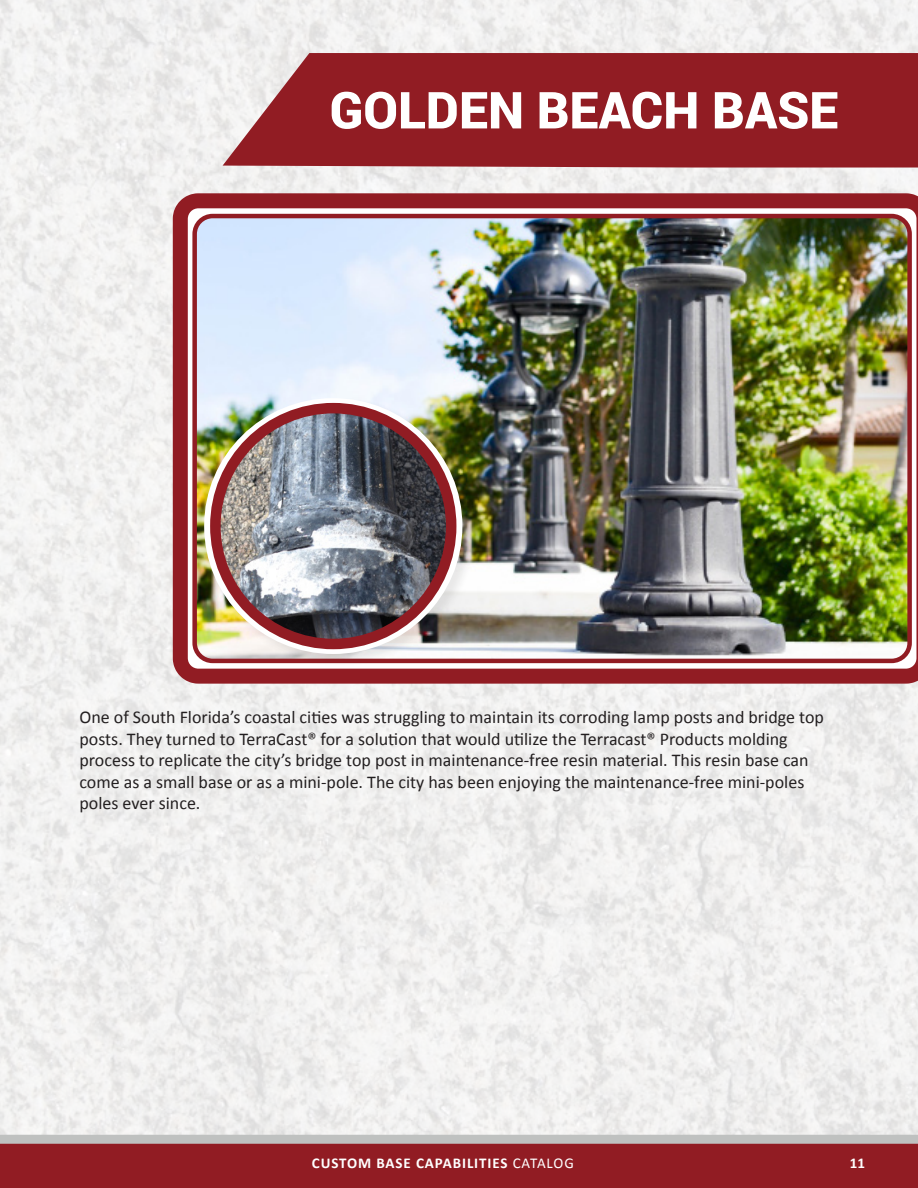
<style>
.page{position:relative;width:918px;height:1188px;background:#fff}
.page>*{position:absolute;margin:0;border:0;box-sizing:border-box;transform-origin:0 0}
.t1{font:900 51px "Roboto";color:#fff}
.t2{font:18px/21.6px "Calibri";color:#231f20}
.t3{font:700 15px "Calibri";letter-spacing:.06em;color:#fff}
.s1{font-weight:400}
</style>
<div class="page">
<div style="left:0;top:1142px;width:918px;height:46px;background:#911c23"></div>
<div style="left:0;top:1135px;width:918px;height:9px;background:#bfc1c0"></div>
<svg style="left:223px;top:53px;width:695px;height:115px;background:#972a31"></svg>
<svg style="left:173px;top:193px;width:745px;height:491px"></svg>
<img style="left:195px;top:216px;width:715px;height:445px">
<div style="left:192px;top:214px;width:720px;height:449px;border:4px solid #911c23;border-radius:18px"></div>
<div style="left:202px;top:396px;width:275px;height:272px;background:#231f20;opacity:.1"></div>
<svg style="left:204px;top:398px;width:258px;height:256px"></svg>
<img style="left:215px;top:408px;width:236px;height:236px;border-radius:118px">
<div style="left:210px;top:403px;width:246px;height:246px;border:10px solid #911c23;border-radius:50%"></div>
<p class="t1" style="left:329px;top:74px;width:510px">GOLDEN BEACH BASE</p>
<p class="t2" style="left:80px;top:706px;width:746px">One of South Florida’s coastal cities was struggling to maintain its corroding lamp posts and bridge top posts. They turned to TerraCast® for a solution that would utilize the Terracast® Products molding</p>
<p class="t2" style="left:80px;top:749px;width:731px">process to replicate the city’s bridge top post in maintenance-free resin material. This resin base can come as a small base or as a mini-pole. The city has been enjoying the maintenance-free mini-poles poles ever since.</p>
<p class="t3" style="left:312px;top:1152px;width:263px">CUSTOM BASE CAPABILITIES <span class="s1">CATALOG</span></p>
<p class="t3" style="left:850px;top:1152px;width:17px">11</p>
</div>
